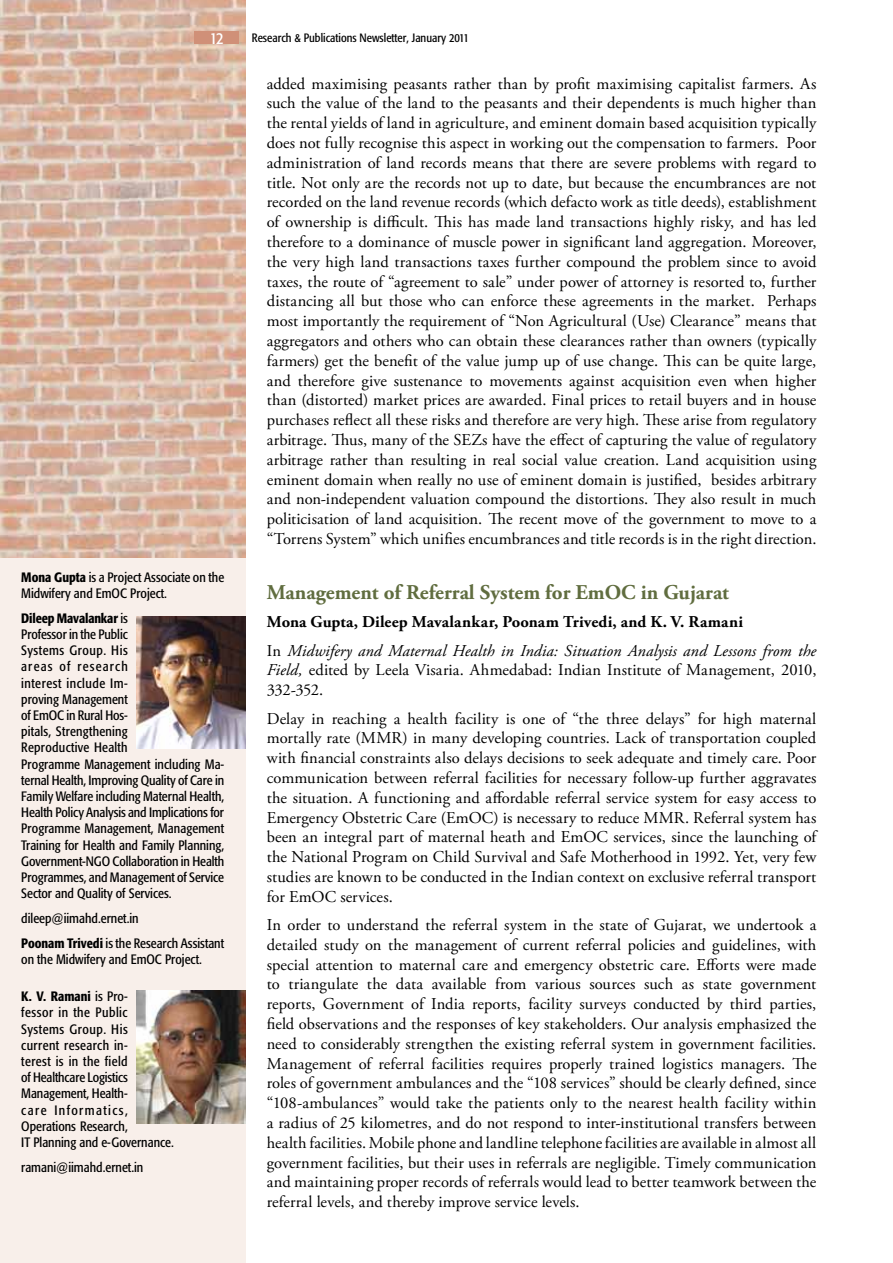
<style>
.page{position:relative;width:893px;height:1263px;background:#fff}
.page>*{position:absolute;margin:0;border:0;box-sizing:border-box;transform-origin:0 0}
.t1{font:700 21px "Adobe Garamond Pro";color:#606d3f}
.t2{font:16.5px/19.8px "Adobe Garamond Pro";letter-spacing:.005em;color:#000;text-align:justify}
.t3{font:italic 16.5px/28.3px "Adobe Garamond Pro";letter-spacing:.005em;color:#000}
.t4{font:condensed 16.5px "Formata";color:#fff}
.t5{font:condensed 13.5px/16.2px "Formata";color:#000}
.t6{font:condensed 12px "Formata";color:#000}
.s1{font-weight:700;font-style:normal}
.s2{font-style:normal}
.s3{font-style:italic}
.s4{font-weight:500}
</style>
<div class="page">
<img style="left:0;top:0;width:246px;height:558px">
<div style="left:195px;top:31px;width:44px;height:13px;background:#d09078"></div>
<div style="left:0;top:558px;width:246px;height:705px;background:#f8efea"></div>
<img style="left:136px;top:616px;width:110px;height:132px">
<img style="left:136px;top:990px;width:109px;height:134px">
<p class="t4" style="left:210px;top:28px;width:15px">12</p>
<p class="t6" style="left:252px;top:31px;width:219px">Research &amp; Publications Newsletter, January 2011</p>
<p class="t2" style="left:267px;top:74px;width:551px">added maximising peasants rather than by profit maximising capitalist farmers. As such the value of the land to the peasants and their dependents is much higher than the rental yields of land in agriculture, and eminent domain based acquisition typically does not fully recognise this aspect in working out the compensation to farmers. Poor administration of land records means that there are severe problems with regard to title. Not only are the records not up to date, but because the encumbrances are not recorded on the land revenue records (which defacto work as title deeds), establishment of ownership is difficult. This has made land transactions highly risky, and has led therefore to a dominance of muscle power in significant land aggregation. Moreover, the very high land transactions taxes further compound the problem since to avoid taxes, the route of “agreement to sale” under power of attorney is resorted to, further distancing all but those who can enforce these agreements in the market. Perhaps most importantly the requirement of “Non Agricultural (Use) Clearance” means that aggregators and others who can obtain these clearances rather than owners (typically farmers) get the benefit of the value jump up of use change. This can be quite large, and therefore give sustenance to movements against acquisition even when higher than (distorted) market prices are awarded. Final prices to retail buyers and in house purchases reflect all these risks and therefore are very high. These arise from regulatory arbitrage. Thus, many of the SEZs have the effect of capturing the value of regulatory arbitrage rather than resulting in real social value creation. Land acquisition using eminent domain when really no use of eminent domain is justified, besides arbitrary and non-independent valuation compound the distortions. They also result in much politicisation of land acquisition. The recent move of the government to move to a “Torrens System” which unifies encumbrances and title records is in the right direction.</p>
<p class="t1" style="left:267px;top:580px;width:464px">Management of Referral System for EmOC in Gujarat</p>
<p class="t3" style="left:267px;top:608px;width:551px"><span class="s1">Mona Gupta, Dileep Mavalankar, Poonam Trivedi, and K. V. Ramani<br></span><span class="s2">In</span> Midwifery and Maternal Health in India: Situation Analysis and Lessons from the</p>
<p class="t2" style="left:267px;top:661px;width:551px"><span class="s3">Field,</span> edited by Leela Visaria. Ahmedabad: Indian Institute of Management, 2010,<br>332-352.</p>
<p class="t2" style="left:267px;top:709px;width:551px">Delay in reaching a health facility is one of “the three delays” for high maternal mortally rate (MMR) in many developing countries. Lack of transportation coupled with financial constraints also delays decisions to seek adequate and timely care. Poor communication between referral facilities for necessary follow-up further aggravates the situation. A functioning and affordable referral service system for easy access to Emergency Obstetric Care (EmOC) is necessary to reduce MMR. Referral system has been an integral part of maternal heath and EmOC services, since the launching of the National Program on Child Survival and Safe Motherhood in 1992. Yet, very few studies are known to be conducted in the Indian context on exclusive referral transport for EmOC services.</p>
<p class="t2" style="left:267px;top:915px;width:551px">In order to understand the referral system in the state of Gujarat, we undertook a detailed study on the management of current referral policies and guidelines, with special attention to maternal care and emergency obstetric care. Efforts were made to triangulate the data available from various sources such as state government reports, Government of India reports, facility surveys conducted by third parties, field observations and the responses of key stakeholders. Our analysis emphasized the need to considerably strengthen the existing referral system in government facilities.<br>Management of referral facilities requires properly trained logistics managers. The roles of government ambulances and the “108 services” should be clearly defined, since “108-ambulances” would take the patients only to the nearest health facility within a radius of 25 kilometres, and do not respond to inter-institutional transfers between health facilities. Mobile phone and landline telephone facilities are available in almost all government facilities, but their uses in referrals are negligible. Timely communication and maintaining proper records of referrals would lead to better teamwork between the referral levels, and thereby improve service levels.</p>
<p class="t5" style="left:21px;top:569px;width:204px"><span class="s4">Mona Gupta</span> is a Project Associate on the<br>Midwifery and EmOC Project.</p>
<p class="t5" style="left:21px;top:610px;width:205px"><span class="s4">Dileep Mavalankar</span> is<br>Professor in the Public<br>Systems Group. His<br>areas of research<br>interest include Im-<br>proving Management<br>of EmOC in Rural Hos-<br>pitals, Strengthening<br>Reproductive Health<br>Programme Management including Ma&shy;ternal Health, Improving Quality of Care in<br>Family Welfare including Maternal Health,<br>Health Policy Analysis and Implications for<br>Programme Management, Management<br>Training for Health and Family Planning,<br>Government-NGO Collaboration in Health<br>Programmes, and Management of Service<br>Sector and Quality of Services.</p>
<p class="t5" style="left:21px;top:906px;width:204px;line-height:24.8px">dileep@iimahd.ernet.in<br><span class="s4">Poonam Trivedi</span> is the Research Assistant</p>
<p class="t5" style="left:21px;top:951px;width:182px">on the Midwifery and EmOC Project.</p>
<p class="t5" style="left:21px;top:988px;width:154px"><span class="s4">K. V. Ramani</span> is Pro-<br>fessor in the Public<br>Systems Group. His<br>current research in-<br>terest is in the field<br>of Healthcare Logistics<br>Management, Health-<br>care Informatics,<br>Operations Research,<br>IT Planning and e-Governance.</p>
<p class="t5" style="left:21px;top:1159px;width:124px">ramani@iimahd.ernet.in</p>
</div>
